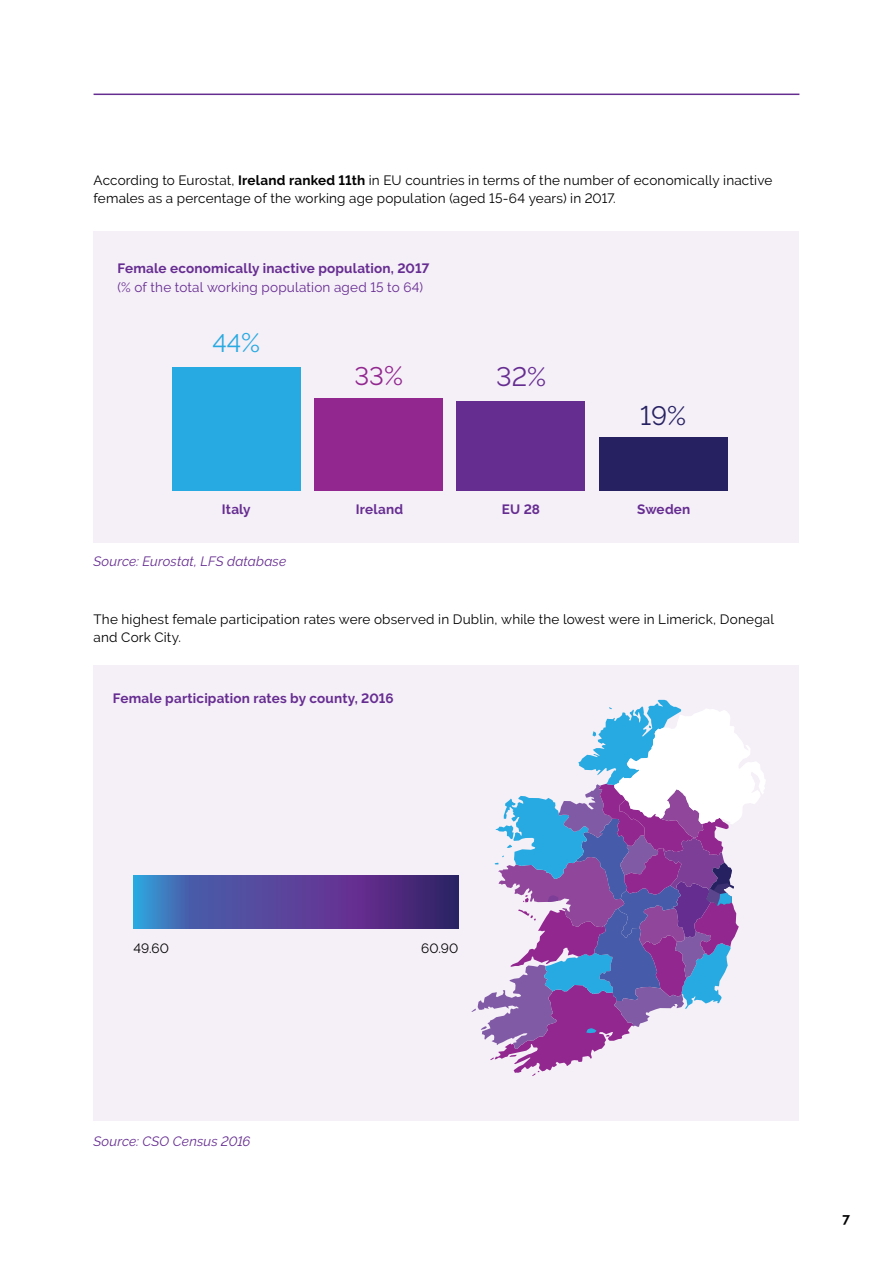
<style>
.page{position:relative;width:893px;height:1263px;background:#fff}
.page>*{position:absolute;margin:0;border:0;box-sizing:border-box;transform-origin:0 0}
.t1{font:26.55px "Raleway";color:#662d91}
.t2{font:26.55px "Raleway";color:#262262}
.t3{font:25.2px "Raleway";color:#27aae1}
.t4{font:25.2px "Raleway";color:#92278f}
.t5{font:13.5px/18px "Raleway";letter-spacing:.015em;color:#000}
.t6{font:700 13.5px "Raleway";letter-spacing:.015em;color:#662d91}
.t7{font:italic 13.5px "Raleway";letter-spacing:.01em;color:#662d91}
.t8{font:13.5px "Raleway";letter-spacing:.015em;color:#662d91}
.t9{font:700 13.5px "Raleway";color:#000}
.s1{font-weight:700}
.s2{font-size:26.55px}
</style>
<div class="page">
<div style="left:94px;top:231px;width:705px;height:312px;background:#f5eff7"></div>
<div style="left:94px;top:665px;width:705px;height:456px;background:#f5eff7"></div>
<hr style="left:94px;top:94px;width:705px;height:1px;background:#662d91">
<div style="left:599px;top:437px;width:128px;height:54px;background:#262262"></div>
<div style="left:457px;top:401px;width:128px;height:90px;background:#662d91"></div>
<div style="left:315px;top:398px;width:128px;height:93px;background:#92278f"></div>
<div style="left:172px;top:367px;width:128px;height:124px;background:#27aae1"></div>
<svg style="left:471px;top:700px;width:295px;height:376px"></svg>
<svg style="left:134px;top:876px;width:325px;height:53px"></svg>
<p class="t5" style="left:94px;top:171px;width:680px">According to Eurostat, <span class="s1">Ireland ranked 11th</span> in EU countries in terms of the number of economically inactive females as a percentage of the working age population (aged 15-64 years) in 2017.</p>
<p class="t6" style="left:117px;top:260px;width:313px">Female economically inactive population, 2017</p>
<p class="t8" style="left:117px;top:280px;width:307px">(% of the total working population aged 15 to 64)</p>
<h2 class="t3" style="left:212px;top:328px;width:49px">44<span class="s2">%</span></h2>
<h2 class="t4" style="left:354px;top:362px;width:50px">33<span class="s2">%</span></h2>
<h1 class="t1" style="left:496px;top:361px;width:51px">32%</h1>
<h1 class="t2" style="left:640px;top:400px;width:48px">19%</h1>
<p class="t6" style="left:222px;top:502px;width:30px">Italy</p>
<p class="t6" style="left:356px;top:502px;width:49px">Ireland</p>
<p class="t6" style="left:502px;top:502px;width:40px">EU 28</p>
<p class="t6" style="left:637px;top:502px;width:55px">Sweden</p>
<p class="t7" style="left:94px;top:554px;width:194px">Source: Eurostat, LFS database</p>
<p class="t5" style="left:94px;top:610px;width:682px">The highest female participation rates were observed in Dublin, while the lowest were in Limerick, Donegal and Cork City.</p>
<p class="t6" style="left:113px;top:690px;width:282px">Female participation rates by county, 2016</p>
<p class="t5" style="left:134px;top:939px;width:37px">49.60</p>
<p class="t5" style="left:421px;top:939px;width:39px">60.90</p>
<p class="t7" style="left:94px;top:1133px;width:159px">Source: CSO Census 2016</p>
<p class="t9" style="left:842px;top:1210px;width:9px">7</p>
</div>
